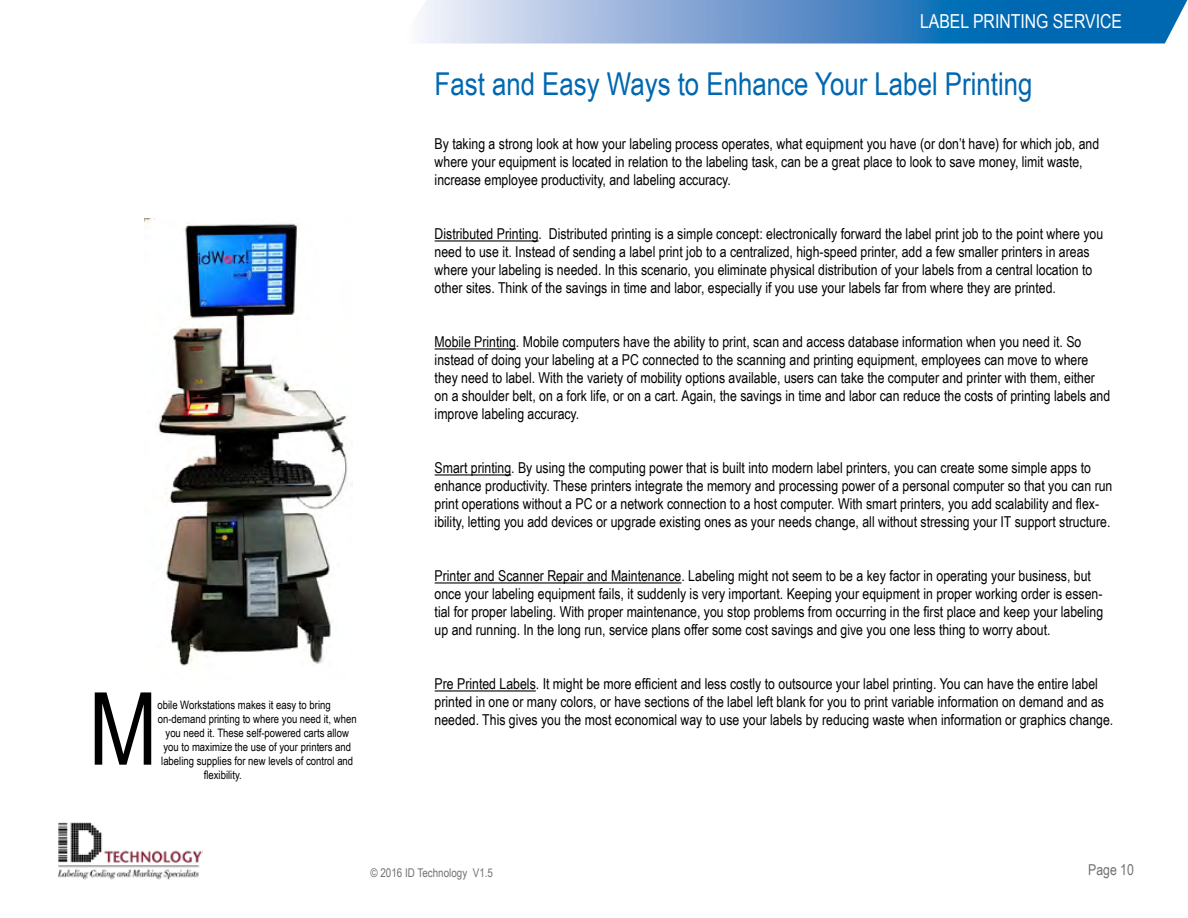
<style>
.page{position:relative;width:1188px;height:918px;background:#fff}
.page>*{position:absolute;margin:0;border:0;box-sizing:border-box;transform-origin:0 0}
.t1{font:100.95px "Arial Narrow";color:#000}
.t2{font:31.5px "Arial Narrow";color:#0067b1}
.t3{font:19.2px "Arial Narrow";color:#fff}
.t4{font:15px/18px "Arial Narrow";color:#000}
.t5{font:15px "Arial Narrow";color:#717275}
.t6{font:12px "Arial Narrow";color:#717275}
.t7{font:11.7px "Arial Narrow";color:#000}
</style>
<div class="page">
<img style="left:58px;top:822px;width:144px;height:58px">
<hr style="left:435px;top:240px;width:104px;height:2px;background:#000">
<hr style="left:435px;top:348px;width:81px;height:2px;background:#000">
<hr style="left:435px;top:474px;width:76px;height:2px;background:#000">
<hr style="left:435px;top:582px;width:246px;height:2px;background:#000">
<hr style="left:435px;top:690px;width:101px;height:2px;background:#000">
<svg style="left:421px;top:0;width:766px;height:43px;background:#6098cc"></svg>
<img style="left:145px;top:218px;width:208px;height:448px">
<h1 class="t1" style="left:89px;top:655px;width:70px">M</h1>
<p class="t7" style="left:157px;top:696px;width:175px">obile Workstations makes it easy to bring</p>
<p class="t7" style="left:158px;top:710px;width:200px">on-demand printing to where you need it, when</p>
<p class="t7" style="left:166px;top:724px;width:185px">you need it. These self-powered carts allow</p>
<p class="t7" style="left:163px;top:738px;width:189px">you to maximize the use of your printers and</p>
<p class="t7" style="left:161px;top:752px;width:194px">labeling supplies for new levels of control and</p>
<p class="t7" style="left:204px;top:766px;width:40px">flexibility.</p>
<p class="t3" style="left:920px;top:7px;width:203px">LABEL PRINTING SERVICE</p>
<h2 class="t2" style="left:435px;top:61px;width:599px">Fast and Easy Ways to Enhance Your Label Printing</h2>
<p class="t4" style="left:435px;top:135px;width:666px">By taking a strong look at how your labeling process operates, what equipment you have (or don’t have) for which job, and where your equipment is located in relation to the labeling task, can be a great place to look to save money, limit waste, increase employee productivity, and labeling accuracy.</p>
<p class="t4" style="left:435px;top:225px;width:670px">Distributed Printing. Distributed printing is a simple concept: electronically forward the label print job to the point where you need to use it. Instead of sending a label print job to a centralized, high-speed printer, add a few smaller printers in areas where your labeling is needed. In this scenario, you eliminate physical distribution of your labels from a central location to other sites. Think of the savings in time and labor, especially if you use your labels far from where they are printed.</p>
<p class="t4" style="left:435px;top:333px;width:677px">Mobile Printing. Mobile computers have the ability to print, scan and access database information when you need it. So instead of doing your labeling at a PC connected to the scanning and printing equipment, employees can move to where they need to label. With the variety of mobility options available, users can take the computer and printer with them, either on a shoulder belt, on a fork life, or on a cart. Again, the savings in time and labor can reduce the costs of printing labels and improve labeling accuracy.</p>
<p class="t4" style="left:435px;top:459px;width:679px">Smart printing. By using the computing power that is built into modern label printers, you can create some simple apps to enhance productivity. These printers integrate the memory and processing power of a personal computer so that you can run print operations without a PC or a network connection to a host computer. With smart printers, you add scalability and flex&shy;ibility, letting you add devices or upgrade existing ones as your needs change, all without stressing your IT support structure.</p>
<p class="t4" style="left:435px;top:567px;width:670px">Printer and Scanner Repair and Maintenance. Labeling might not seem to be a key factor in operating your business, but once your labeling equipment fails, it suddenly is very important. Keeping your equipment in proper working order is essen&shy;tial for proper labeling. With proper maintenance, you stop problems from occurring in the first place and keep your labeling up and running. In the long run, service plans offer some cost savings and give you one less thing to worry about.</p>
<p class="t4" style="left:435px;top:675px;width:680px">Pre Printed Labels. It might be more efficient and less costly to outsource your label printing. You can have the entire label printed in one or many colors, or have sections of the label left blank for you to print variable information on demand and as needed. This gives you the most economical way to use your labels by reducing waste when information or graphics change.</p>
<p class="t6" style="left:371px;top:864px;width:124px">© 2016 ID Technology V1.5</p>
<p class="t5" style="left:1088px;top:859px;width:47px">Page 10</p>
</div>
